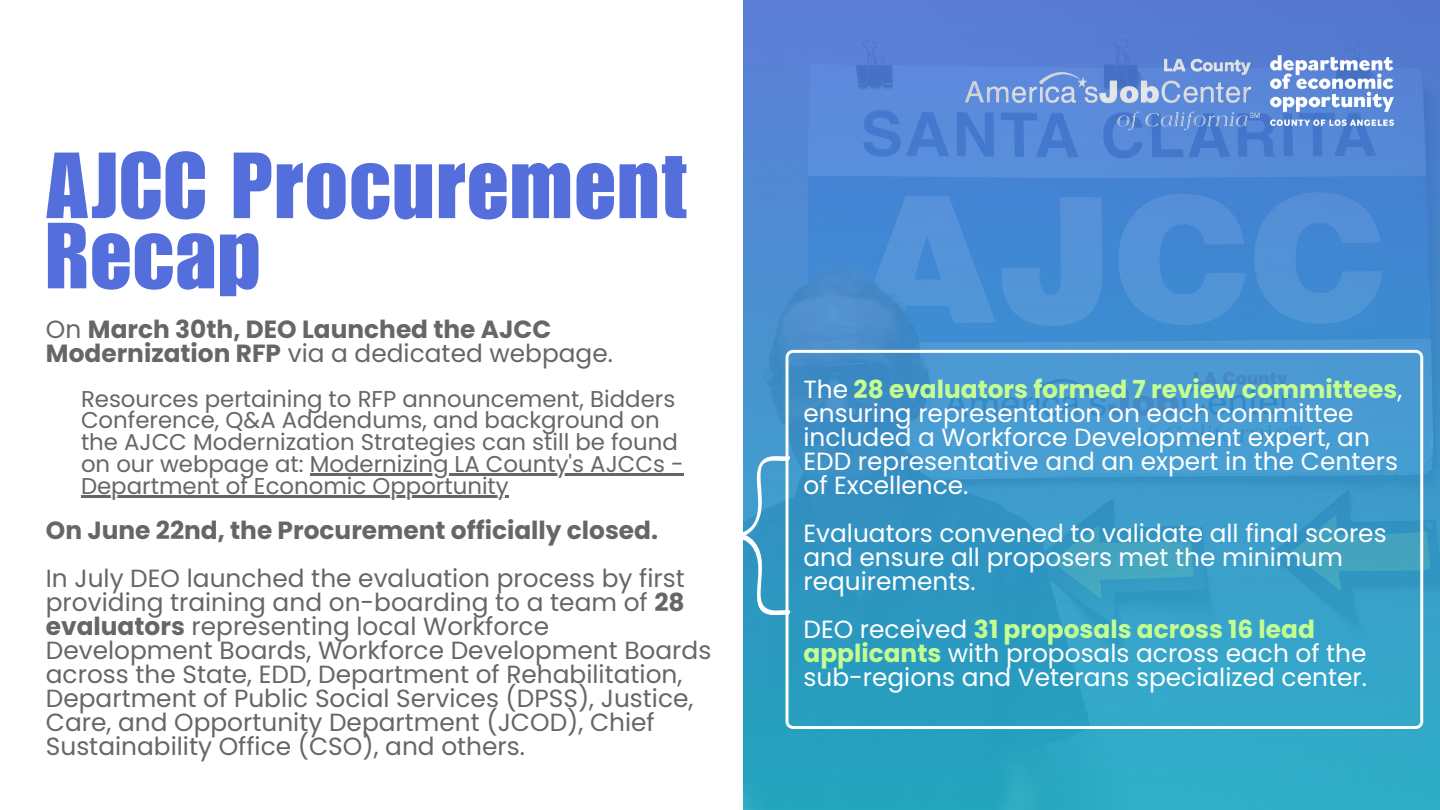
<style>
.page{position:relative;width:1440px;height:810px;background:#fff}
.page>*{position:absolute;margin:0;border:0;box-sizing:border-box;transform-origin:0 0}
.t1{font:91.8px/70.2px "Impact LT Std";letter-spacing:.02em;color:#546edb}
.t2{font:24.8px/24px "Poppins";color:#fff}
.t3{font:24.8px/24px "Poppins";color:#666}
.t4{font:700 24.8px/24px "Poppins";color:#666}
.t5{font:22.8px/21.8px "Poppins";color:#666}
.s1{font-weight:400}
.s2{font-weight:700}
.s3{font-weight:700;color:#c5ff91}
</style>
<div class="page">
<div style="left:744px;top:0;width:696px;height:810px;background:linear-gradient(to bottom,#5b7ed9,#27a8c0)"></div>
<img style="left:1270px;top:56px;width:123px;height:69px">
<img style="left:958px;top:50px;width:309px;height:85px">
<svg style="left:786px;top:350px;width:637px;height:379px;background:#3d9dc9"></svg>
<svg style="left:743px;top:455px;width:49px;height:162px;background:#56a8cf"></svg>
<hr style="left:310px;top:473px;width:374px;height:3px;background:#666">
<hr style="left:81px;top:495px;width:428px;height:2px;background:#666">
<p class="t1" style="left:46px;top:163px;width:643px">AJCC Procurement<br>Recap</p>
<p class="t4" style="left:46px;top:318px;width:569px"><span class="s1">On</span> March 30th, DEO Launched the AJCC<br>Modernization RFP <span class="s1">via a dedicated webpage.</span></p>
<p class="t5" style="left:81px;top:388px;width:604px">Resources pertaining to RFP announcement, Bidders Conference, Q&amp;A Addendums, and background on the AJCC Modernization Strategies can still be found on our webpage at: Modernizing LA County's AJCCs - Department of Economic Opportunity</p>
<p class="t4" style="left:46px;top:518px;width:614px">On June 22nd, the Procurement officially closed.</p>
<p class="t3" style="left:46px;top:566px;width:667px">In July DEO launched the evaluation process by first providing training and on-boarding to a team of <span class="s2">28 evaluators</span> representing local Workforce Development Boards, Workforce Development Boards across the State, EDD, Department of Rehabilitation, Department of Public Social Services (DPSS), Justice, Care, and Opportunity Department (JCOD), Chief Sustainability Office (CSO), and others.</p>
<p class="t2" style="left:803px;top:378px;width:600px">The <span class="s3">28 evaluators formed 7 review committees</span>, ensuring representation on each committee included a Workforce Development expert, an EDD representative and an expert in the Centers of Excellence.</p>
<p class="t2" style="left:803px;top:522px;width:585px">Evaluators convened to validate all final scores and ensure all proposers met the minimum requirements.</p>
<p class="t2" style="left:803px;top:618px;width:565px">DEO received <span class="s3">31 proposals across 16 lead applicants</span> with proposals across each of the sub-regions and Veterans specialized center.</p>
</div>
